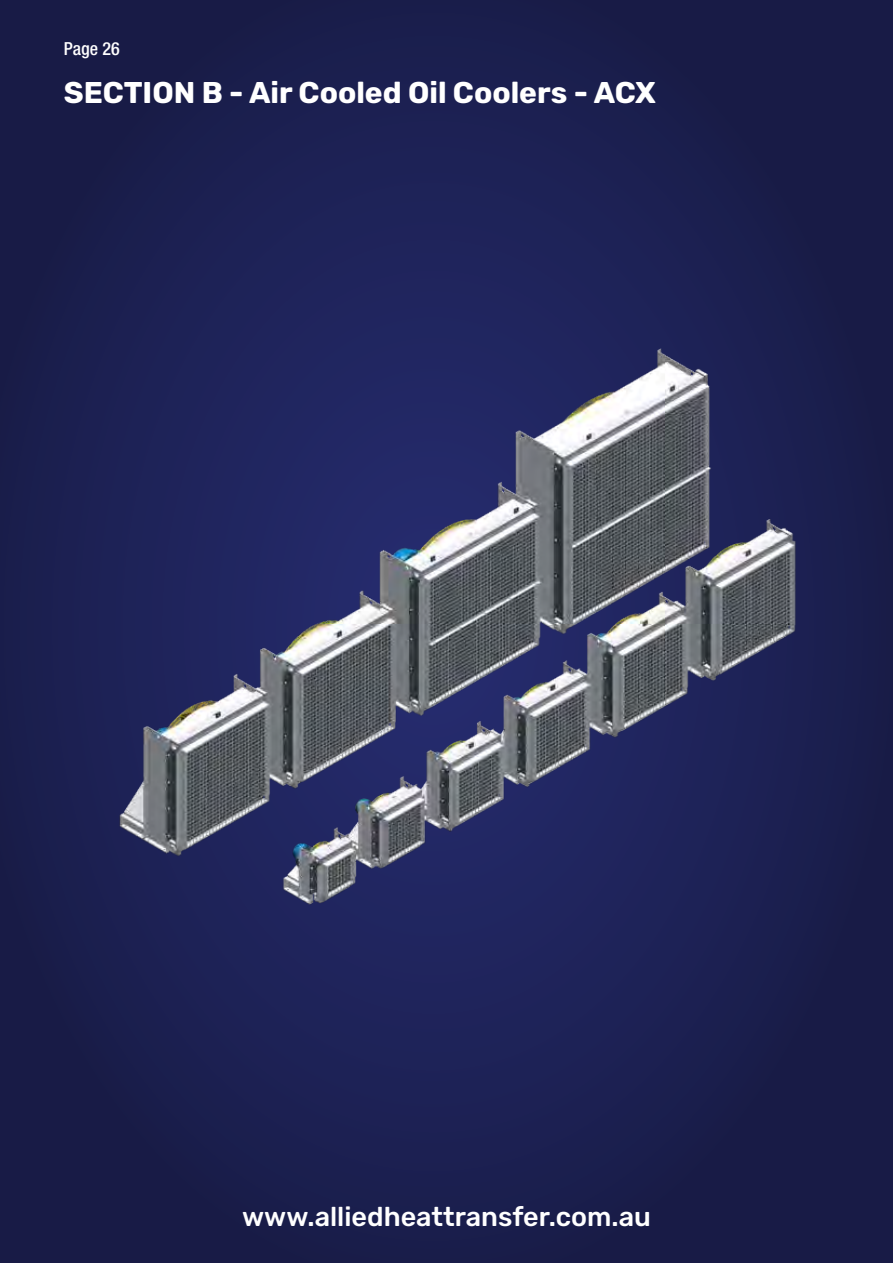
<style>
.page{position:relative;width:893px;height:1263px;background:#fff}
.page>*{position:absolute;margin:0;border:0;box-sizing:border-box;transform-origin:0 0}
.t1{font:700 30px "Rubik";color:#fff}
.t2{font:500 27px "Rubik";color:#fff}
.t3{font:500 condensed 18px "Helvetica Neue LT Com";color:#fff}
</style>
<div class="page">
<div style="left:0;top:0;width:893px;height:1263px;background:linear-gradient(to right,#1b2051,#1b1e4e)"></div>
<img style="left:112px;top:348px;width:687px;height:567px">
<p class="t3" style="left:64px;top:38px;width:57px">Page 26</p>
<p class="t1" style="left:64px;top:75px;width:593px">SECTION B - Air Cooled Oil Coolers - ACX</p>
<p class="t2" style="left:242px;top:1200px;width:410px">www.alliedheattransfer.com.au</p>
</div>
